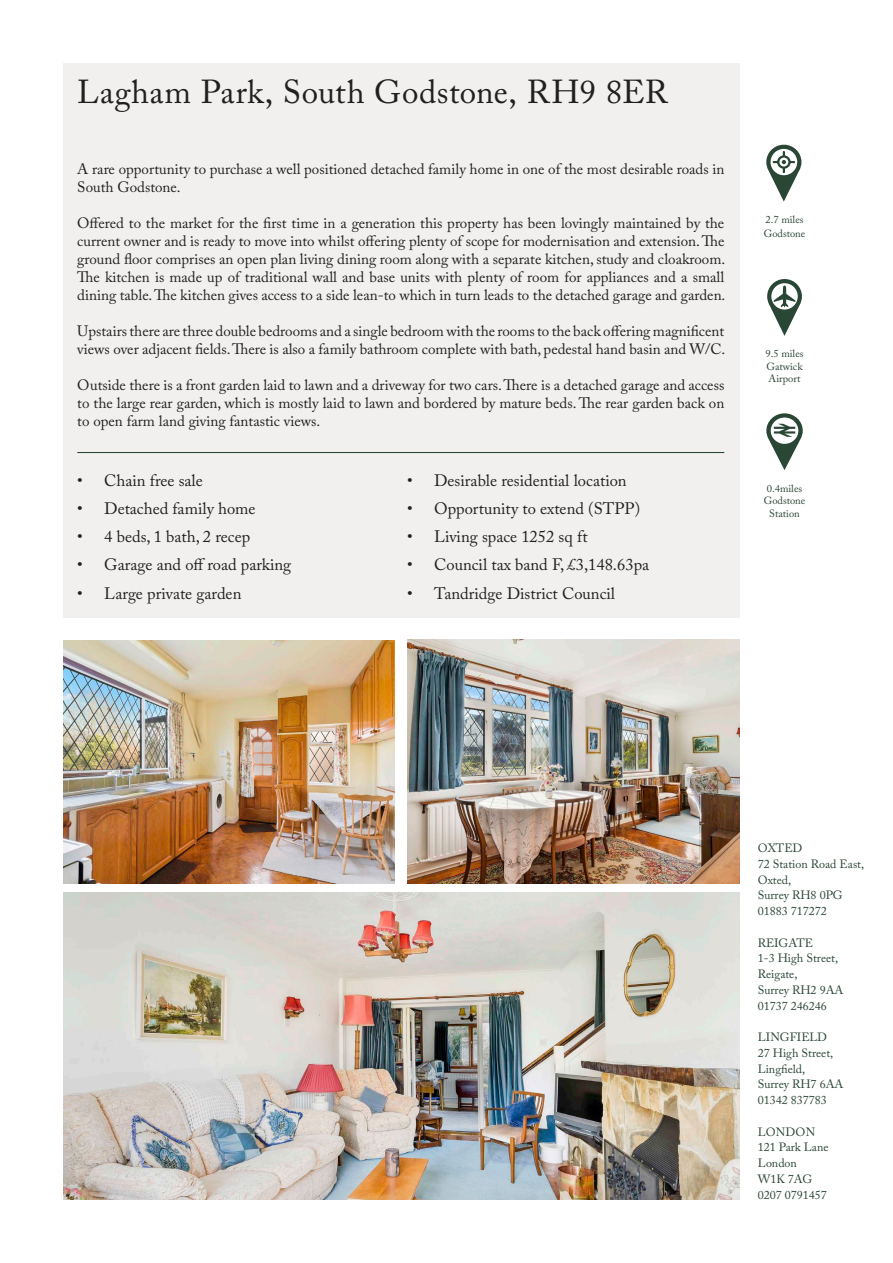
<style>
.page{position:relative;width:893px;height:1263px;background:#fff}
.page>*{position:absolute;margin:0;border:0;box-sizing:border-box;transform-origin:0 0}
.t1{font:33px "Adobe Caslon Pro";letter-spacing:.015em;color:#231f20}
.t2{font:16.5px "Adobe Caslon Pro";color:#231f20}
.t3{font:15px/18px "Adobe Caslon Pro";color:#231f20}
.t4{font:12px/15.8px "Adobe Caslon Pro";color:#2a4635}
.t5{font:10.5px/12.6px "Adobe Caslon Pro";color:#2a4635;text-align:center}
</style>
<div class="page">
<div style="left:64px;top:64px;width:676px;height:554px;background:#f1f0ef"></div>
<hr style="left:77px;top:452px;width:647px;height:1px;background:#2a4635">
<img style="left:64px;top:893px;width:676px;height:306px">
<img style="left:64px;top:640px;width:330px;height:244px">
<img style="left:407px;top:640px;width:333px;height:244px">
<svg style="left:766px;top:413px;width:37px;height:57px"></svg>
<svg style="left:767px;top:279px;width:35px;height:57px"></svg>
<svg style="left:766px;top:145px;width:35px;height:57px"></svg>
<p class="t1" style="left:77px;top:72px;width:592px">Lagham Park, South Godstone, RH9 8ER</p>
<p class="t3" style="left:77px;top:160px;width:649px">A rare opportunity to purchase a well positioned detached family home in one of the most desirable roads in<br>South Godstone.</p>
<p class="t3" style="left:77px;top:214px;width:650px;text-align:justify">Offered to the market for the first time in a generation this property has been lovingly maintained by the current owner and is ready to move into whilst offering plenty of scope for modernisation and extension. The ground floor comprises an open plan living dining room along with a separate kitchen, study and cloakroom.<br>The kitchen is made up of traditional wall and base units with plenty of room for appliances and a small dining table. The kitchen gives access to a side lean-to which in turn leads to the detached garage and garden.</p>
<p class="t3" style="left:77px;top:322px;width:650px">Upstairs there are three double bedrooms and a single bedroom with the rooms to the back offering magnificent views over adjacent fields. There is also a family bathroom complete with bath, pedestal hand basin and W/C.</p>
<p class="t3" style="left:77px;top:376px;width:649px;text-align:justify">Outside there is a front garden laid to lawn and a driveway for two cars. There is a detached garage and access to the large rear garden, which is mostly laid to lawn and bordered by mature beds. The rear garden back on to open farm land giving fantastic views.</p>
<p class="t2" style="left:77px;top:470px;width:127px">• Chain free sale</p>
<p class="t2" style="left:77px;top:498px;width:180px">• Detached family home</p>
<p class="t2" style="left:77px;top:527px;width:174px">• 4 beds, 1 bath, 2 recep</p>
<p class="t2" style="left:77px;top:555px;width:216px">• Garage and off road parking</p>
<p class="t2" style="left:77px;top:583px;width:166px">• Large private garden</p>
<p class="t2" style="left:407px;top:470px;width:221px">• Desirable residential location</p>
<p class="t2" style="left:407px;top:498px;width:234px">• Opportunity to extend (STPP)</p>
<p class="t2" style="left:407px;top:527px;width:182px">• Living space 1252 sq ft</p>
<p class="t2" style="left:407px;top:555px;width:244px">• Council tax band F, £3,148.63pa</p>
<p class="t2" style="left:407px;top:583px;width:209px">• Tandridge District Council</p>
<p class="t5" style="left:765px;top:213px;width:39px">2.7 miles</p>
<p class="t5" style="left:764px;top:227px;width:43px">Godstone</p>
<p class="t5" style="left:765px;top:347px;width:39px">9.5 miles</p>
<p class="t5" style="left:766px;top:360px;width:38px;text-align:left">Gatwick<br>Airport</p>
<p class="t5" style="left:767px;top:482px;width:37px">0.4miles</p>
<p class="t5" style="left:764px;top:494px;width:43px">Godstone<br>Station</p>
<p class="t4" style="left:758px;top:840px;width:46px">OXTED</p>
<p class="t4" style="left:758px;top:856px;width:108px">72 Station Road East,<br>Oxted,</p>
<p class="t4" style="left:758px;top:887px;width:86px">Surrey RH8 0PG</p>
<p class="t4" style="left:758px;top:903px;width:71px">01883 717272</p>
<p class="t4" style="left:758px;top:935px;width:57px">REIGATE</p>
<p class="t4" style="left:758px;top:950px;width:82px">1-3 High Street,</p>
<p class="t4" style="left:758px;top:966px;width:41px">Reigate,</p>
<p class="t4" style="left:758px;top:982px;width:87px">Surrey RH2 9AA</p>
<p class="t4" style="left:758px;top:998px;width:71px">01737 246246</p>
<p class="t4" style="left:758px;top:1029px;width:70px">LINGFIELD</p>
<p class="t4" style="left:758px;top:1045px;width:77px">27 High Street,</p>
<p class="t4" style="left:758px;top:1061px;width:49px">Lingfield,</p>
<p class="t4" style="left:758px;top:1076px;width:87px">Surrey RH7 6AA</p>
<p class="t4" style="left:758px;top:1092px;width:71px">01342 837783</p>
<p class="t4" style="left:758px;top:1124px;width:59px">LONDON</p>
<p class="t4" style="left:758px;top:1139px;width:72px">121 Park Lane</p>
<p class="t4" style="left:758px;top:1155px;width:41px">London</p>
<p class="t4" style="left:758px;top:1171px;width:56px">W1K 7AG</p>
<p class="t4" style="left:758px;top:1187px;width:71px">0207 0791457</p>
</div>
